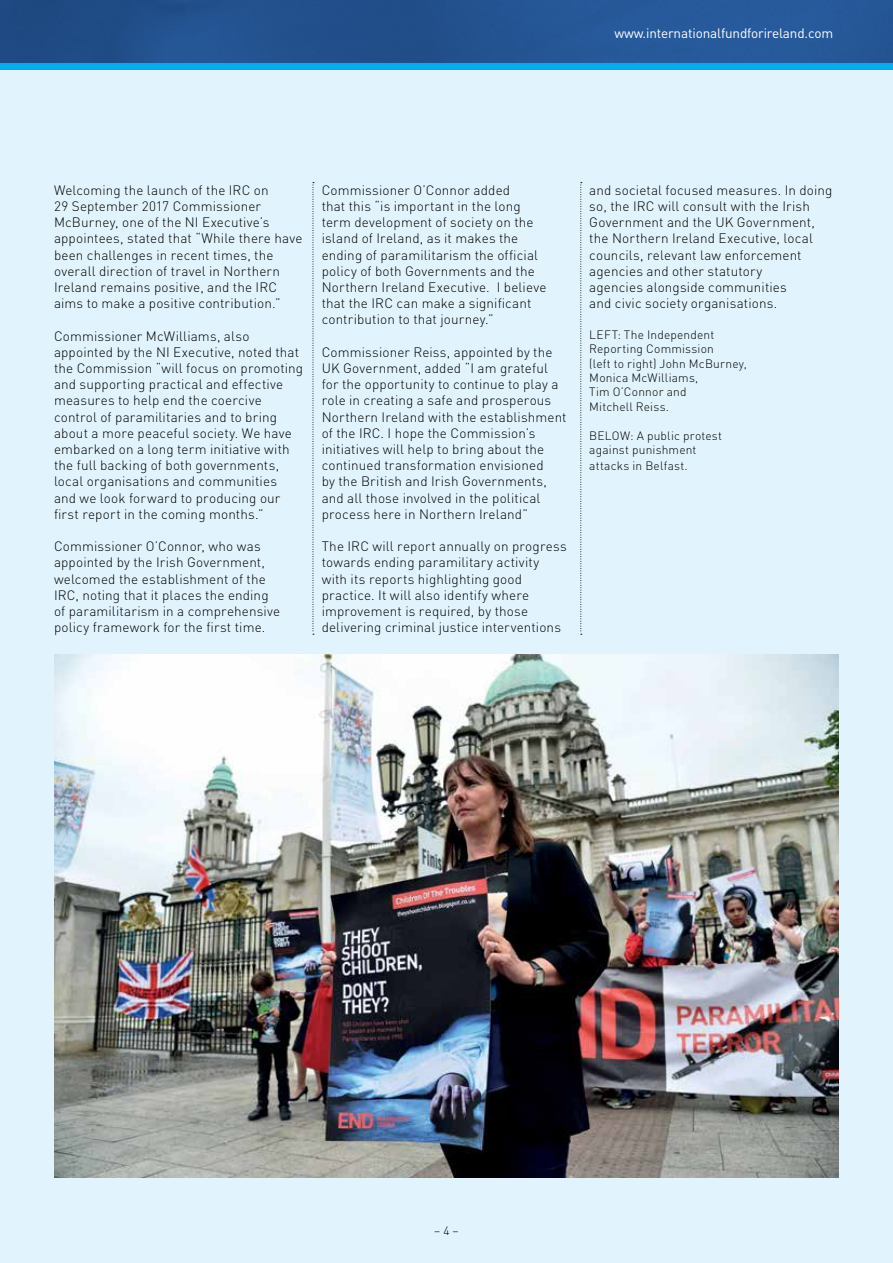
<style>
.page{position:relative;width:893px;height:1263px;background:#e1f4fd}
.page>*{position:absolute;margin:0;border:0;box-sizing:border-box;transform-origin:0 0}
.t1{font:300 13.5px/16.2px "DIN";letter-spacing:.01em;color:#000}
.t2{font:13.5px "DIN";letter-spacing:-.01em;color:#fff}
.t3{font:300 12px/14.4px "DIN";letter-spacing:.015em;color:#000}
</style>
<div class="page">
<img style="left:1px;top:0;width:892px;height:64px">
<svg style="left:313px;top:182px;width:1px;height:453px"></svg>
<svg style="left:580px;top:182px;width:2px;height:453px"></svg>
<img style="left:54px;top:655px;width:785px;height:523px">
<div style="left:0;top:64px;width:893px;height:6px;background:#00aeef"></div>
<img style="left:0;top:0;width:1px;height:554px">
<p class="t2" style="left:614px;top:25px;width:220px">www.internationalfundforireland.com</p>
<p class="t1" style="left:54px;top:182px;width:250px">Welcoming the launch of the IRC on<br>29 September 2017 Commissioner McBurney, one of the NI Executive’s appointees, stated that “While there have been challenges in recent times, the overall direction of travel in Northern Ireland remains positive, and the IRC aims to make a positive contribution.”</p>
<p class="t1" style="left:54px;top:328px;width:251px">Commissioner McWilliams, also appointed by the NI Executive, noted that the Commission “will focus on promoting and supporting practical and effective measures to help end the coercive control of paramilitaries and to bring about a more peaceful society. We have embarked on a long term initiative with the full backing of both governments, local organisations and communities<br>and we look forward to producing our first report in the coming months.”</p>
<p class="t1" style="left:54px;top:538px;width:228px">Commissioner O’Connor, who was appointed by the Irish Government, welcomed the establishment of the IRC, noting that it places the ending of paramilitarism in a comprehensive policy framework for the first time.</p>
<p class="t1" style="left:322px;top:182px;width:226px">Commissioner O’Connor added<br>that this “is important in the long term development of society on the island of Ireland, as it makes the ending of paramilitarism the official policy of both Governments and the Northern Ireland Executive. I believe that the IRC can make a significant contribution to that journey.”</p>
<p class="t1" style="left:322px;top:344px;width:246px">Commissioner Reiss, appointed by the UK Government, added “I am grateful for the opportunity to continue to play a role in creating a safe and prosperous Northern Ireland with the establishment of the IRC. I hope the Commission’s initiatives will help to bring about the continued transformation envisioned<br>by the British and Irish Governments, and all those involved in the political process here in Northern Ireland”</p>
<p class="t1" style="left:322px;top:538px;width:247px">The IRC will report annually on progress towards ending paramilitary activity with its reports highlighting good practice. It will also identify where improvement is required, by those delivering criminal justice interventions</p>
<p class="t1" style="left:589px;top:182px;width:245px">and societal focused measures. In doing so, the IRC will consult with the Irish Government and the UK Government, the Northern Ireland Executive, local councils, relevant law enforcement agencies and other statutory<br>agencies alongside communities<br>and civic society organisations.</p>
<p class="t3" style="left:589px;top:327px;width:159px">LEFT: The Independent<br>Reporting Commission<br>(left to right) John McBurney,<br>Monica McWilliams,<br>Tim O’Connor and<br>Mitchell Reiss.</p>
<p class="t3" style="left:589px;top:428px;width:134px">BELOW: A public protest against punishment</p>
<p class="t3" style="left:589px;top:459px;width:100px">attacks in Belfast.</p>
<p class="t3" style="left:434px;top:1223px;width:26px">– 4 –</p>
</div>
